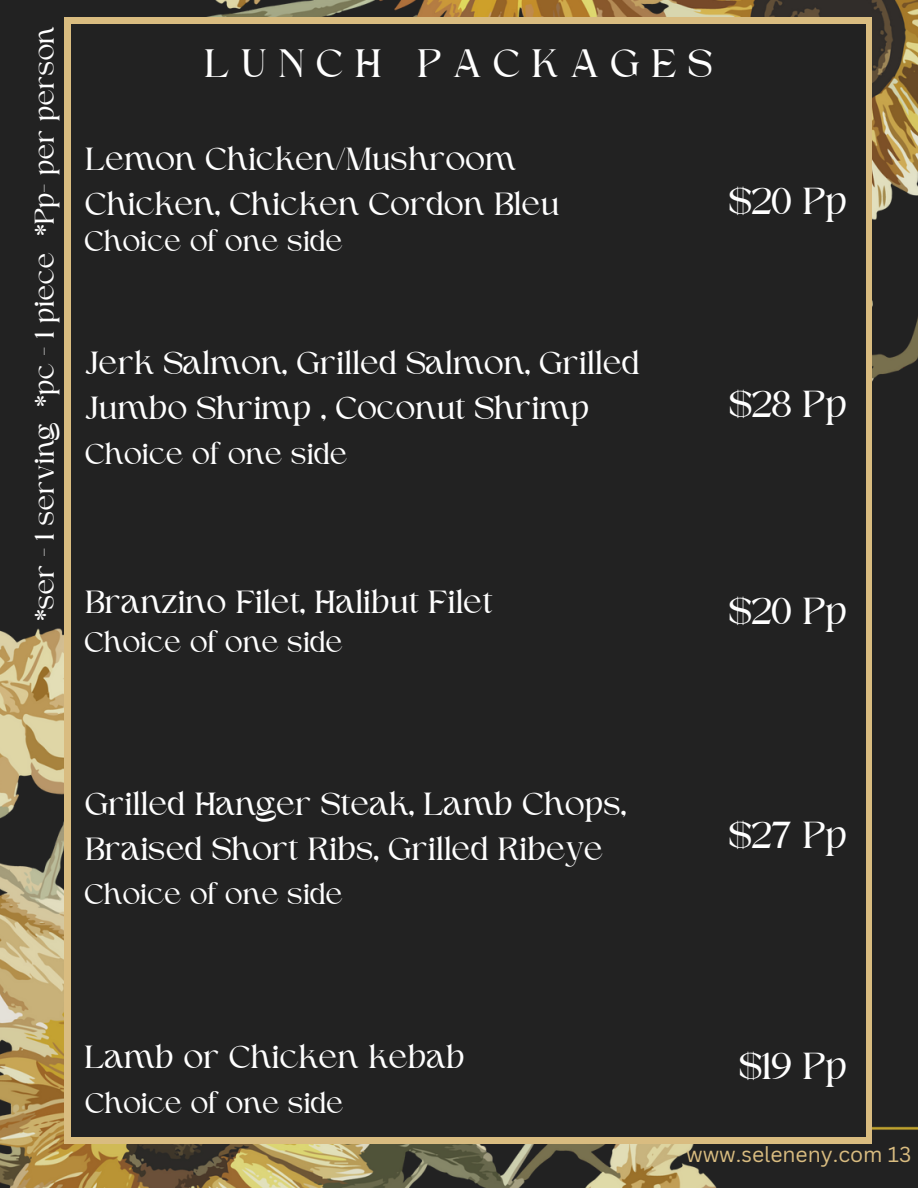
<style>
.page{position:relative;width:918px;height:1188px;background:#fff}
.page>*{position:absolute;margin:0;border:0;box-sizing:border-box;transform-origin:0 0}
.t1{font:40.5px "Higuen";letter-spacing:.3em;color:#fff}
.t2{font:38.4px "Higuen";color:#fff}
.t3{font:32.7px/45px "Higuen";color:#fff}
.t4{font:29.7px "Higuen";color:#fff}
.t5{font:29.25px "Higuen";color:#fff}
.t6{font:27.75px "Higuen";color:#fff}
.t7{font:21.15px "Canva Sans";color:#d9bc80}
</style>
<div class="page">
<img style="left:0;top:0;width:918px;height:1188px">
<div style="left:65px;top:17px;width:807px;height:1126px;background:#d9bc80"></div>
<div style="left:71px;top:24px;width:794px;height:1112px;background:#222"></div>
<h4 class="t6" style="left:33px;top:235px;width:211px;rotate:-90deg">*Pp- per person</h4>
<h4 class="t6" style="left:33px;top:406px;width:155px;rotate:-90deg">*pc - 1 piece</h4>
<h1 class="t6" style="left:33px;top:620px;width:200px;rotate:-90deg">*ser - 1 serving</h1>
<h3 class="t1" style="left:205px;top:46px;width:509px">LUNCH PACKAGES</h3>
<h2 class="t3" style="left:86px;top:140px;width:476px">Lemon Chicken/Mushroom<br>Chicken, Chicken Cordon Bleu</h2>
<h2 class="t5" style="left:85px;top:229px;width:260px">Choice of one side</h2>
<h2 class="t2" style="left:730px;top:185px;width:120px">$20 Pp</h2>
<h3 class="t3" style="left:86px;top:344px;width:556px">Jerk Salmon, Grilled Salmon, Grilled<br>Jumbo Shrimp , Coconut Shrimp</h3>
<h4 class="t4" style="left:86px;top:442px;width:264px">Choice of one side</h4>
<h3 class="t2" style="left:730px;top:388px;width:119px">$28 Pp</h3>
<h4 class="t3" style="left:86px;top:582px;width:409px">Branzino Filet, Halibut Filet</h4>
<h3 class="t5" style="left:85px;top:630px;width:260px">Choice of one side</h3>
<h2 class="t2" style="left:730px;top:595px;width:120px">$20 Pp</h2>
<h3 class="t3" style="left:86px;top:784px;width:542px">Grilled Hanger Steak, Lamb Chops,<br>Braised Short Ribs, Grilled Ribeye</h3>
<h2 class="t5" style="left:85px;top:882px;width:260px">Choice of one side</h2>
<h4 class="t2" style="left:730px;top:819px;width:120px">$27 Pp</h4>
<h3 class="t3" style="left:85px;top:1038px;width:382px">Lamb or Chicken kebab</h3>
<h4 class="t5" style="left:86px;top:1091px;width:260px">Choice of one side</h4>
<h4 class="t2" style="left:740px;top:1050px;width:109px">$19 Pp</h4>
<p class="t7" style="left:686px;top:1140px;width:227px">www.seleneny.com 13</p>
</div>
